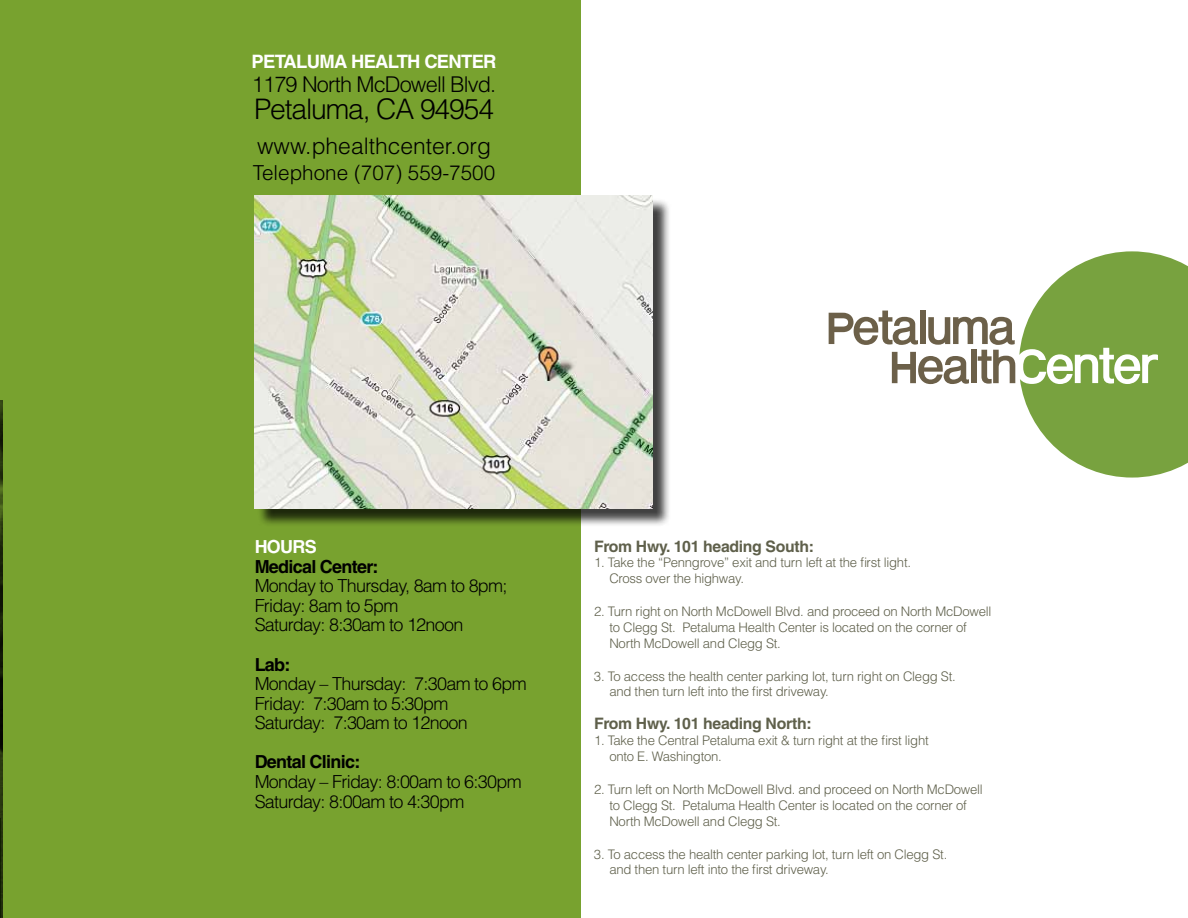
<style>
.page{position:relative;width:1188px;height:918px;background:#fff}
.page>*{position:absolute;margin:0;border:0;box-sizing:border-box;transform-origin:0 0}
.t1{font:300 28.35px "Helvetica";letter-spacing:-.04em;color:#000}
.t2{font:300 22.8px "Helvetica";color:#000}
.t3{font:300 21.75px "Helvetica";letter-spacing:-.04em;color:#000}
.t4{font:300 20.7px "Helvetica";color:#000}
.t5{font:700 18.45px "Helvetica";letter-spacing:-.04em;color:#fff}
.t6{font:300 18px/19.6px "Helvetica";letter-spacing:-.04em;color:#000}
.t7{font:700 18px "Helvetica";letter-spacing:-.04em;color:#000}
.t8{font:700 18px "Helvetica";letter-spacing:-.04em;color:#fff}
.t9{font:700 15.75px "Helvetica";letter-spacing:-.02em;color:#5f604b}
.t10{font:300 13.2px/15.8px "Helvetica";letter-spacing:-.02em;color:#5f604b}
</style>
<div class="page">
<div style="left:0;top:0;width:580px;height:918px;background:#78a22f"></div>
<div style="left:257px;top:198px;width:414px;height:329px;background:#000;opacity:.75"></div>
<img style="left:255px;top:196px;width:397px;height:313px">
<svg style="left:829px;top:251px;width:359px;height:227px"></svg>
<h3 class="t5" style="left:252px;top:51px;width:247px">Petaluma Health Center</h3>
<h3 class="t3" style="left:252px;top:71px;width:246px">1179 North McDowell Blvd.</h3>
<h1 class="t1" style="left:254px;top:91px;width:242px">Petaluma, CA 94954</h1>
<h2 class="t2" style="left:257px;top:132px;width:235px">www.phealthcenter.org</h2>
<h3 class="t4" style="left:253px;top:160px;width:244px">Telephone (707) 559-7500</h3>
<h3 class="t8" style="left:255px;top:536px;width:62px">Hours</h3>
<h3 class="t7" style="left:255px;top:555px;width:125px">Medical Center:</h3>
<h3 class="t6" style="left:255px;top:575px;width:254px">Monday to Thursday, 8am to 8pm;<br>Friday: 8am to 5pm<br>Saturday: 8:30am to 12noon</h3>
<h3 class="t7" style="left:255px;top:653px;width:37px">Lab:</h3>
<h3 class="t6" style="left:255px;top:673px;width:274px">Monday – Thursday: 7:30am to 6pm<br>Friday: 7:30am to 5:30pm<br>Saturday: 7:30am to 12noon</h3>
<h3 class="t7" style="left:255px;top:751px;width:107px">Dental Clinic:</h3>
<h3 class="t6" style="left:255px;top:771px;width:269px">Monday – Friday: 8:00am to 6:30pm<br>Saturday: 8:00am to 4:30pm</h3>
<p class="t9" style="left:594px;top:536px;width:222px">From Hwy. 101 heading South:</p>
<p class="t10" style="left:609px;top:554px;width:303px;text-indent:-15px">1. Take the “Penngrove” exit and turn left at the first light.<br>Cross over the highway.</p>
<p class="t10" style="left:609px;top:603px;width:383px;text-indent:-15px">2. Turn right on North McDowell Blvd. and proceed on North McDowell to Clegg St. Petaluma Health Center is located on the corner of<br>North McDowell and Clegg St.</p>
<p class="t10" style="left:609px;top:668px;width:348px;text-indent:-15px">3. To access the health center parking lot, turn right on Clegg St. and then turn left into the first driveway.</p>
<p class="t9" style="left:594px;top:714px;width:219px">From Hwy. 101 heading North:</p>
<p class="t10" style="left:609px;top:732px;width:321px;text-indent:-15px">1. Take the Central Petaluma exit &amp; turn right at the first light onto E. Washington.</p>
<p class="t10" style="left:609px;top:781px;width:375px;text-indent:-15px">2. Turn left on North McDowell Blvd. and proceed on North McDowell to Clegg St. Petaluma Health Center is located on the corner of<br>North McDowell and Clegg St.</p>
<p class="t10" style="left:609px;top:846px;width:339px;text-indent:-15px">3. To access the health center parking lot, turn left on Clegg St. and then turn left into the first driveway.</p>
</div>
